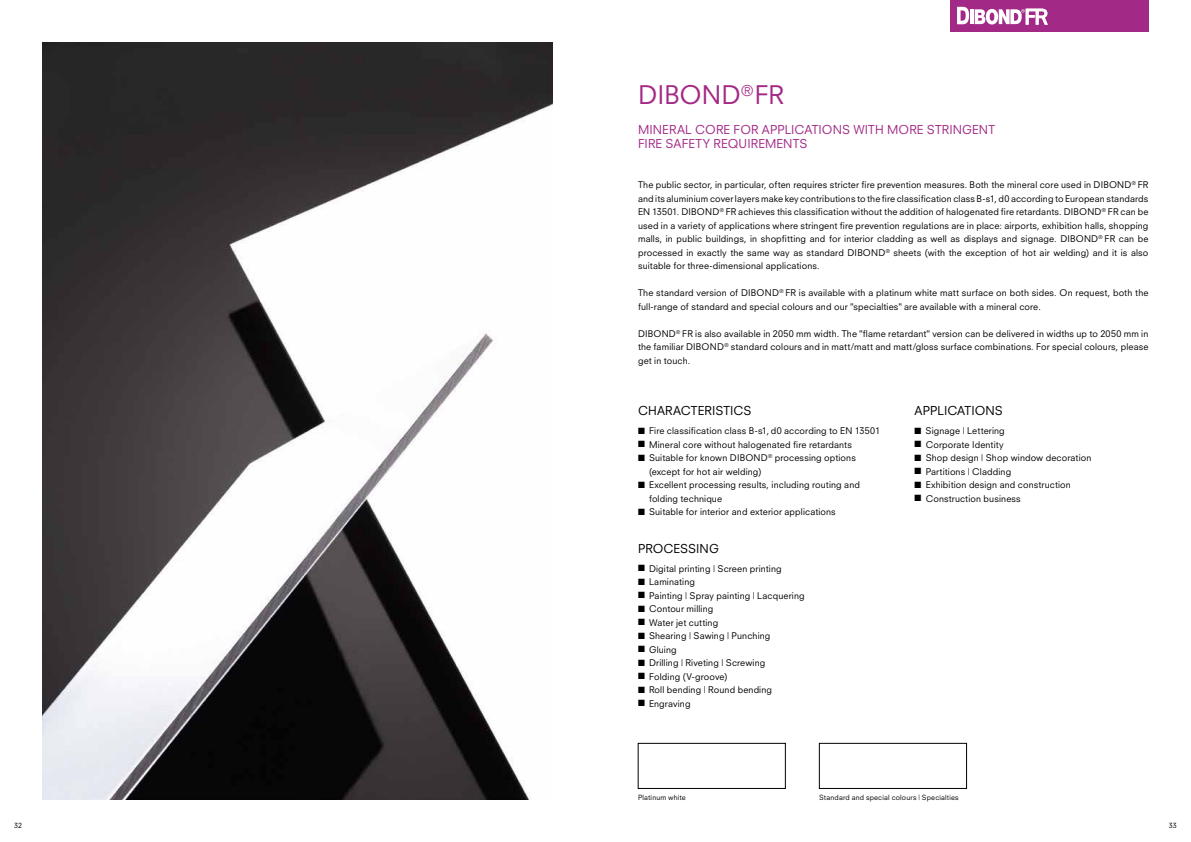
<style>
.page{position:relative;width:1191px;height:842px;background:#fff}
.page>*{position:absolute;margin:0;border:0;box-sizing:border-box;transform-origin:0 0}
.t1{font:25px "Neuzeit SLT Std";color:#a22986}
.t2{font:12px/14.4px "Neuzeit SLT Std";letter-spacing:.005em;color:#a22986}
.t3{font:12px "Neuzeit SLT Std";letter-spacing:.005em;color:#000}
.t4{font:9px/13.5px "Neuzeit SLT Std";letter-spacing:.015em;color:#000}
.t5{font:7px "Neuzeit SLT Std";letter-spacing:.02em;color:#000}
</style>
<div class="page">
<img style="left:43px;top:43px;width:510px;height:756px">
<div style="left:638px;top:743px;width:147px;height:45px;border:1px solid #000"></div>
<div style="left:819px;top:743px;width:147px;height:45px;border:1px solid #000"></div>
<div style="left:950px;top:0;width:198px;height:31px;background:#a22986"></div>
<svg style="left:957px;top:7px;width:90px;height:18px"></svg>
<h1 class="t1" style="left:638px;top:79px;width:147px">DIBOND<sup>®</sup>FR</h1>
<h2 class="t2" style="left:638px;top:122px;width:358px">MINERAL CORE FOR APPLICATIONS WITH MORE STRINGENT<br>FIRE SAFETY REQUIREMENTS</h2>
<p class="t4" style="left:638px;top:178px;width:512px;text-align:justify">The public sector, in particular, often requires stricter fire prevention measures. Both the mineral core used in DIBOND<sup>®</sup> FR and its aluminium cover layers make key contributions to the fire classification class B-s1, d0 according to European standards EN 13501. DIBOND<sup>®</sup> FR achieves this classification without the addition of halogenated fire retardants. DIBOND<sup>®</sup> FR can be used in a variety of applications where stringent fire prevention regulations are in place: airports, exhibition halls, shopping malls, in public buildings, in shopfitting and for interior cladding as well as displays and signage. DIBOND<sup>®</sup> FR can be processed in exactly the same way as standard DIBOND<sup>®</sup> sheets (with the exception of hot air welding) and it is also suitable for three-dimensional applications.</p>
<p class="t4" style="left:638px;top:286px;width:512px">The standard version of DIBOND<sup>®</sup> FR is available with a platinum white matt surface on both sides. On request, both the full-range of standard and special colours and our "specialties" are available with a mineral core.</p>
<p class="t4" style="left:638px;top:327px;width:512px;text-align:justify">DIBOND<sup>®</sup> FR is also available in 2050 mm width. The "flame retardant" version can be delivered in widths up to 2050 mm in the familiar DIBOND<sup>®</sup> standard colours and in matt/matt and matt/gloss surface combinations. For special colours, please get in touch.</p>
<h2 class="t3" style="left:638px;top:403px;width:115px">CHARACTERISTICS</h2>
<p class="t4" style="left:638px;top:424px;width:243px">■ Fire classification class B-s1, d0 according to EN 13501</p>
<p class="t4" style="left:638px;top:438px;width:215px">■ Mineral core without halogenated fire retardants</p>
<p class="t4" style="left:649px;top:451px;width:208px;text-indent:-11px">■ Suitable for known DIBOND<sup>®</sup> processing options (except for hot air welding)</p>
<p class="t4" style="left:649px;top:478px;width:212px;text-indent:-11px">■ Excellent processing results, including routing and folding technique</p>
<p class="t4" style="left:638px;top:505px;width:199px">■ Suitable for interior and exterior applications</p>
<h2 class="t3" style="left:638px;top:541px;width:82px">PROCESSING</h2>
<p class="t4" style="left:638px;top:562px;width:145px">■ Digital printing | Screen printing</p>
<p class="t4" style="left:638px;top:575px;width:58px">■ Laminating</p>
<p class="t4" style="left:638px;top:589px;width:168px">■ Painting | Spray painting | Lacquering</p>
<p class="t4" style="left:638px;top:602px;width:77px">■ Contour milling</p>
<p class="t4" style="left:638px;top:616px;width:82px">■ Water jet cutting</p>
<p class="t4" style="left:638px;top:629px;width:134px">■ Shearing | Sawing | Punching</p>
<p class="t4" style="left:638px;top:643px;width:40px">■ Gluing</p>
<p class="t4" style="left:638px;top:656px;width:129px">■ Drilling | Riveting | Screwing</p>
<p class="t4" style="left:638px;top:670px;width:91px">■ Folding (V‑groove)</p>
<p class="t4" style="left:638px;top:683px;width:135px">■ Roll bending | Round bending</p>
<p class="t4" style="left:638px;top:697px;width:54px">■ Engraving</p>
<h2 class="t3" style="left:914px;top:403px;width:90px">APPLICATIONS</h2>
<p class="t4" style="left:914px;top:424px;width:92px">■ Signage | Lettering</p>
<p class="t4" style="left:914px;top:438px;width:91px">■ Corporate Identity</p>
<p class="t4" style="left:914px;top:451px;width:178px">■ Shop design | Shop window decoration</p>
<p class="t4" style="left:914px;top:465px;width:98px">■ Partitions | Cladding</p>
<p class="t4" style="left:914px;top:478px;width:158px">■ Exhibition design and construction</p>
<p class="t4" style="left:914px;top:492px;width:108px">■ Construction business</p>
<p class="t5" style="left:638px;top:793px;width:49px">Platinum white</p>
<p class="t5" style="left:819px;top:793px;width:141px">Standard and special colours | Specialties</p>
<p class="t5" style="left:14px;top:821px;width:9px">32</p>
<p class="t5" style="left:1168px;top:821px;width:10px">33</p>
</div>
